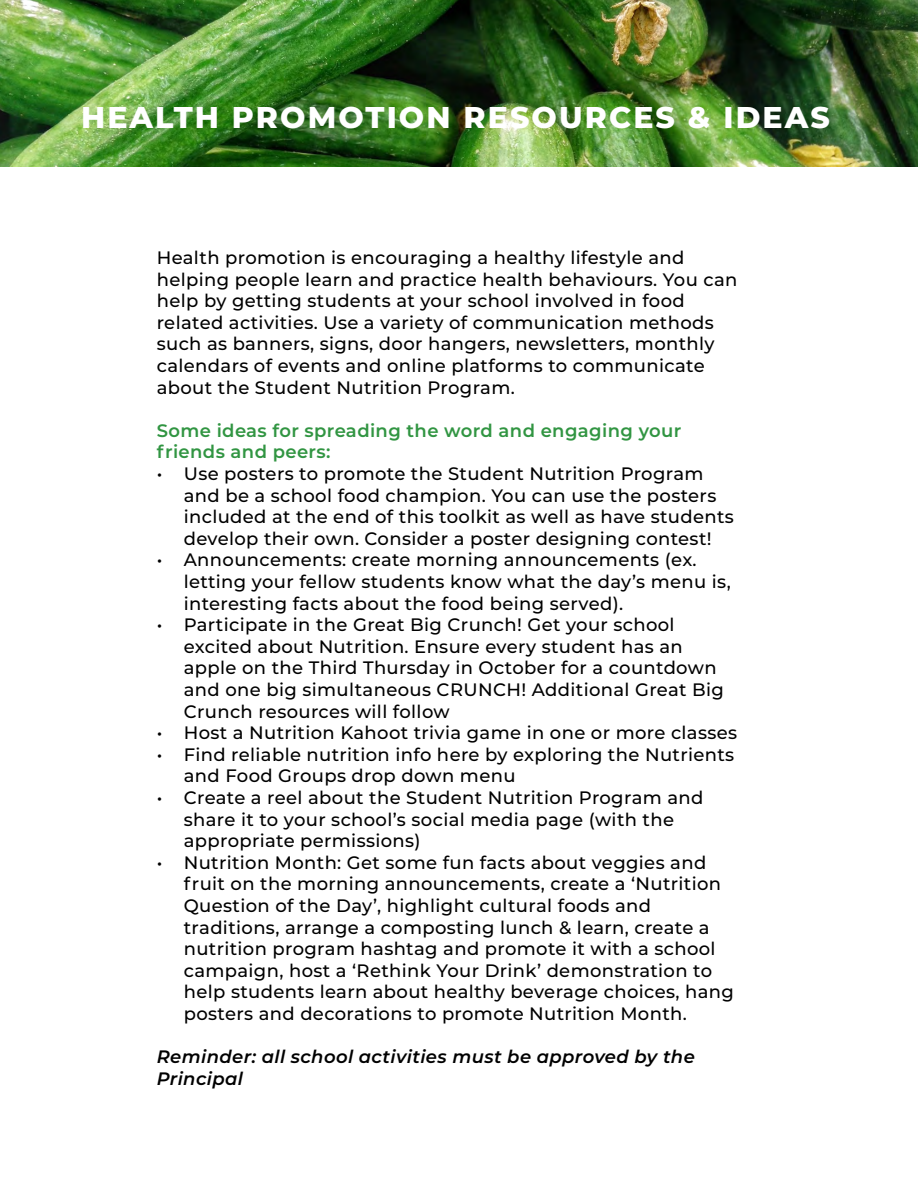
<style>
.page{position:relative;width:918px;height:1188px;background:#fff}
.page>*{position:absolute;margin:0;border:0;box-sizing:border-box;transform-origin:0 0}
.t1{font:800 30px "Montserrat";letter-spacing:.07em;color:#fff}
.t2{font:500 18px/21.6px "Montserrat";letter-spacing:.02em;color:#000}
.t3{font:600 18px/21.6px "Montserrat";letter-spacing:.02em;color:#319542}
.t4{font:italic 600 18px/21.6px "Montserrat";letter-spacing:.02em;color:#000}
</style>
<div class="page">
<img style="left:0;top:0;width:918px;height:166px">
<h1 class="t1" style="left:81px;top:95px;width:750px">HEALTH PROMOTION RESOURCES &amp; IDEAS</h1>
<p class="t2" style="left:157px;top:246px;width:582px">Health promotion is encouraging a healthy lifestyle and helping people learn and practice health behaviours. You can help by getting students at your school involved in food related activities. Use a variety of communication methods such as banners, signs, door hangers, newsletters, monthly calendars of events and online platforms to communicate about the Student Nutrition Program.</p>
<p class="t3" style="left:157px;top:419px;width:526px">Some ideas for spreading the word and engaging your friends and peers:</p>
<p class="t2" style="left:184px;top:462px;width:552px;text-indent:-27px">• Use posters to promote the Student Nutrition Program and be a school food champion. You can use the posters included at the end of this toolkit as well as have students develop their own. Consider a poster designing contest!</p>
<p class="t2" style="left:184px;top:548px;width:549px;text-indent:-27px">• Announcements: create morning announcements (ex. letting your fellow students know what the day’s menu is, interesting facts about the food being served).</p>
<p class="t2" style="left:184px;top:613px;width:542px;text-indent:-27px">• Participate in the Great Big Crunch! Get your school excited about Nutrition. Ensure every student has an apple on the Third Thursday in October for a countdown and one big simultaneous CRUNCH! Additional Great Big Crunch resources will follow</p>
<p class="t2" style="left:157px;top:721px;width:582px">• Host a Nutrition Kahoot trivia game in one or more classes</p>
<p class="t2" style="left:184px;top:743px;width:552px;text-indent:-27px">• Find reliable nutrition info here by exploring the Nutrients and Food Groups drop down menu</p>
<p class="t2" style="left:184px;top:786px;width:521px;text-indent:-27px">• Create a reel about the Student Nutrition Program and share it to your school’s social media page (with the appropriate permissions)</p>
<p class="t2" style="left:184px;top:851px;width:552px;text-indent:-27px">• Nutrition Month: Get some fun facts about veggies and fruit on the morning announcements, create a ‘Nutrition Question of the Day’, highlight cultural foods and traditions, arrange a composting lunch &amp; learn, create a nutrition program hashtag and promote it with a school campaign, host a ‘Rethink Your Drink’ demonstration to help students learn about healthy beverage choices, hang posters and decorations to promote Nutrition Month.</p>
<p class="t4" style="left:157px;top:1045px;width:540px">Reminder: all school activities must be approved by the<br>Principal</p>
</div>
